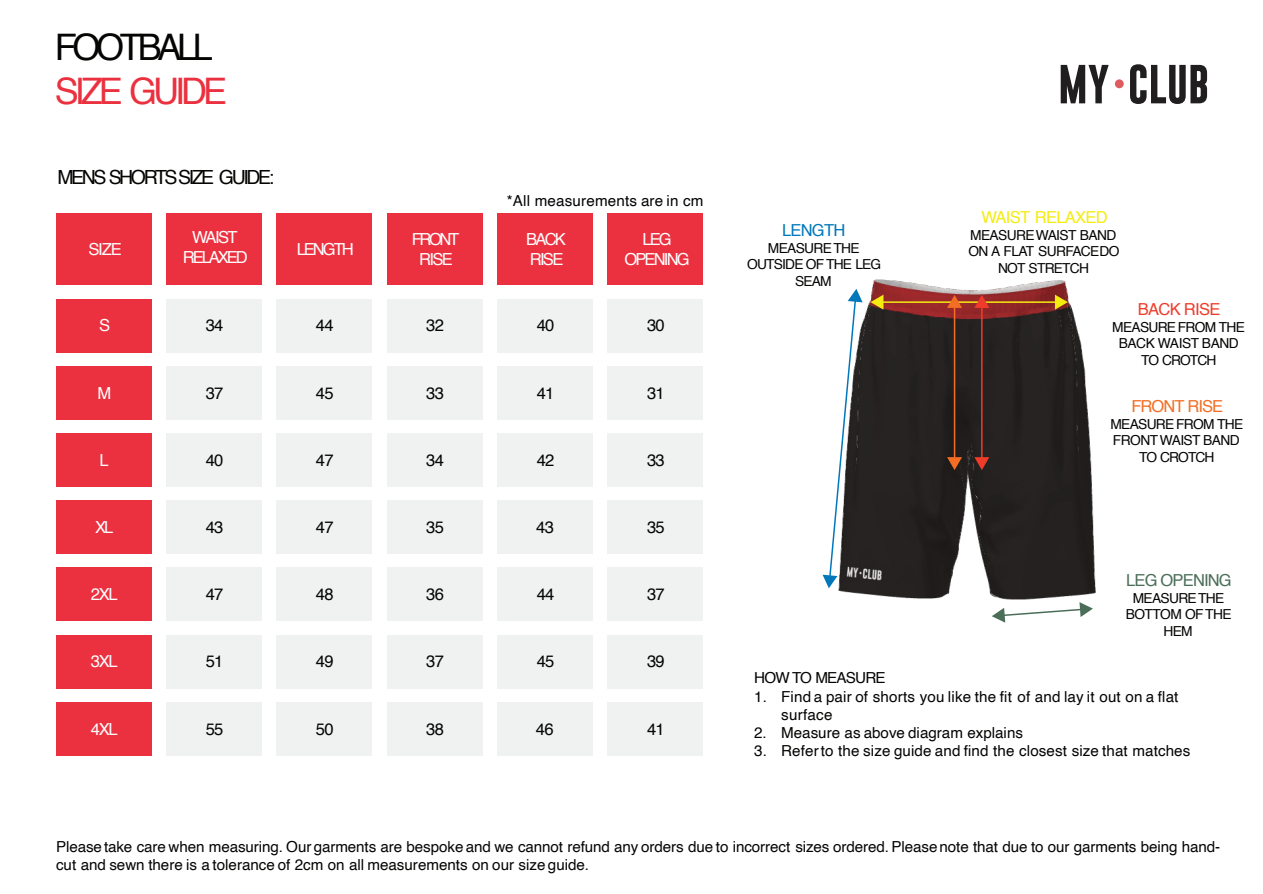
<style>
.page{position:relative;width:1263px;height:894px;background:#fff}
.page>*{position:absolute;margin:0;border:0;box-sizing:border-box;transform-origin:0 0}
.t1{font:36.6px "Helvetica";letter-spacing:-.11em;color:#eb313f}
.t2{font:36.6px "Helvetica";letter-spacing:-.12em;color:#050504}
.t3{font:19.5px "Helvetica";letter-spacing:-.125em;color:#040503}
.t4{font:16.65px/20px "Helvetica";letter-spacing:-.115em;color:#fff;text-align:center}
.t5{font:16.65px/20px "Helvetica";letter-spacing:-.145em;color:#fff;text-align:center}
.t6{font:16.5px "Helvetica";letter-spacing:-.05em;color:#050504}
.t7{font:16.5px "Helvetica";letter-spacing:-.045em;color:#f4ec10}
.t8{font:16.5px "Helvetica";letter-spacing:-.05em;color:#4b6e59}
.t9{font:16.5px "Helvetica";letter-spacing:-.055em;color:#f36e24}
.t10{font:16.5px "Helvetica";letter-spacing:-.045em;color:#ef3c2a}
.t11{font:16.5px "Helvetica";letter-spacing:-.045em;color:#0078ba}
.t12{font:15.15px/18.1px "Helvetica";letter-spacing:-.005em;color:#050504}
.t13{font:15.15px/18.1px "Helvetica";letter-spacing:.005em;color:#040503}
.t14{font:15.15px "Helvetica";letter-spacing:-.055em;color:#040503}
.t15{font:13.8px/16.5px "Helvetica";letter-spacing:-.05em;color:#040503;text-align:center}
</style>
<div class="page">
<div style="left:56px;top:213px;width:96px;height:72px;background:#eb313f"></div>
<div style="left:56px;top:299px;width:96px;height:53px;background:#eb313f"></div>
<div style="left:56px;top:366px;width:96px;height:53px;background:#eb313f"></div>
<div style="left:56px;top:433px;width:96px;height:54px;background:#eb313f"></div>
<div style="left:56px;top:500px;width:96px;height:54px;background:#eb313f"></div>
<div style="left:56px;top:567px;width:96px;height:54px;background:#eb313f"></div>
<div style="left:56px;top:634px;width:96px;height:54px;background:#eb313f"></div>
<div style="left:56px;top:702px;width:96px;height:53px;background:#eb313f"></div>
<div style="left:166px;top:213px;width:96px;height:72px;background:#eb313f"></div>
<div style="left:276px;top:213px;width:96px;height:72px;background:#eb313f"></div>
<div style="left:387px;top:213px;width:96px;height:72px;background:#eb313f"></div>
<div style="left:497px;top:213px;width:96px;height:72px;background:#eb313f"></div>
<div style="left:166px;top:299px;width:96px;height:53px;background:#f0f1f1"></div>
<div style="left:166px;top:366px;width:96px;height:53px;background:#f0f1f1"></div>
<div style="left:166px;top:433px;width:96px;height:54px;background:#f0f1f1"></div>
<div style="left:166px;top:500px;width:96px;height:54px;background:#f0f1f1"></div>
<div style="left:166px;top:567px;width:96px;height:54px;background:#f0f1f1"></div>
<div style="left:166px;top:634px;width:96px;height:54px;background:#f0f1f1"></div>
<div style="left:166px;top:702px;width:96px;height:53px;background:#f0f1f1"></div>
<div style="left:276px;top:299px;width:96px;height:53px;background:#f0f1f1"></div>
<div style="left:276px;top:366px;width:96px;height:53px;background:#f0f1f1"></div>
<div style="left:276px;top:433px;width:96px;height:54px;background:#f0f1f1"></div>
<div style="left:276px;top:500px;width:96px;height:54px;background:#f0f1f1"></div>
<div style="left:276px;top:567px;width:96px;height:54px;background:#f0f1f1"></div>
<div style="left:276px;top:634px;width:96px;height:54px;background:#f0f1f1"></div>
<div style="left:276px;top:702px;width:96px;height:53px;background:#f0f1f1"></div>
<div style="left:387px;top:299px;width:96px;height:53px;background:#f0f1f1"></div>
<div style="left:387px;top:366px;width:96px;height:53px;background:#f0f1f1"></div>
<div style="left:387px;top:433px;width:96px;height:54px;background:#f0f1f1"></div>
<div style="left:387px;top:500px;width:96px;height:54px;background:#f0f1f1"></div>
<div style="left:387px;top:567px;width:96px;height:54px;background:#f0f1f1"></div>
<div style="left:387px;top:634px;width:96px;height:54px;background:#f0f1f1"></div>
<div style="left:387px;top:702px;width:96px;height:53px;background:#f0f1f1"></div>
<div style="left:497px;top:299px;width:96px;height:53px;background:#f0f1f1"></div>
<div style="left:497px;top:366px;width:96px;height:53px;background:#f0f1f1"></div>
<div style="left:497px;top:433px;width:96px;height:54px;background:#f0f1f1"></div>
<div style="left:497px;top:500px;width:96px;height:54px;background:#f0f1f1"></div>
<div style="left:497px;top:567px;width:96px;height:54px;background:#f0f1f1"></div>
<div style="left:497px;top:634px;width:96px;height:54px;background:#f0f1f1"></div>
<div style="left:497px;top:702px;width:96px;height:53px;background:#f0f1f1"></div>
<div style="left:607px;top:213px;width:96px;height:72px;background:#eb313f"></div>
<div style="left:607px;top:299px;width:96px;height:53px;background:#f0f1f1"></div>
<div style="left:607px;top:366px;width:96px;height:53px;background:#f0f1f1"></div>
<div style="left:607px;top:433px;width:96px;height:54px;background:#f0f1f1"></div>
<div style="left:607px;top:500px;width:96px;height:54px;background:#f0f1f1"></div>
<div style="left:607px;top:567px;width:96px;height:54px;background:#f0f1f1"></div>
<div style="left:607px;top:634px;width:96px;height:54px;background:#f0f1f1"></div>
<div style="left:607px;top:702px;width:96px;height:53px;background:#f0f1f1"></div>
<img style="left:822px;top:279px;width:274px;height:344px">
<hr style="left:881px;top:301px;width:176px;height:2px;background:#f4ec10">
<svg style="left:870px;top:295px;width:13px;height:14px"></svg>
<svg style="left:1055px;top:295px;width:13px;height:14px"></svg>
<hr style="left:954px;top:306px;width:1px;height:153px;background:#f36e24">
<svg style="left:947px;top:295px;width:15px;height:13px"></svg>
<svg style="left:947px;top:457px;width:15px;height:13px"></svg>
<svg style="left:992px;top:602px;width:101px;height:20px"></svg>
<hr style="left:981px;top:306px;width:2px;height:153px;background:#ef3c2a">
<svg style="left:974px;top:295px;width:15px;height:13px"></svg>
<svg style="left:974px;top:457px;width:15px;height:13px"></svg>
<svg style="left:823px;top:289px;width:40px;height:299px"></svg>
<svg style="left:1061px;top:65px;width:48px;height:38px"></svg>
<svg style="left:1130px;top:64px;width:77px;height:40px"></svg>
<div style="left:1115px;top:79px;width:9px;height:9px;background:#de5c5f;border-radius:50%"></div>
<h1 class="t2" style="left:55px;top:32px;width:160px">FOOTBALL</h1>
<h1 class="t1" style="left:55px;top:76px;width:174px">SIZE GUIDE</h1>
<p class="t3" style="left:57px;top:169px;width:218px">MENS SHORTS SIZE GUIDE:</p>
<p class="t13" style="left:507px;top:193px;width:198px">*All measurements are in cm</p>
<p class="t4" style="left:88px;top:240px;width:35px">SIZE</p>
<p class="t4" style="left:183px;top:228px;width:66px">WAIST<br>RELAXED</p>
<p class="t4" style="left:297px;top:240px;width:58px">LENGTH</p>
<p class="t5" style="left:412px;top:230px;width:49px">FRONT<br>RISE</p>
<p class="t4" style="left:526px;top:230px;width:41px;text-align:left">BACK<br>RISE</p>
<p class="t4" style="left:624px;top:230px;width:67px">LEG<br>OPENING</p>
<p class="t11" style="left:782px;top:224px;width:65px">LENGTH</p>
<p class="t15" style="left:747px;top:241px;width:136px">MEASURE THE<br>OUTSIDE OF THE LEG<br>SEAM</p>
<p class="t7" style="left:981px;top:211px;width:128px">WAIST RELAXED</p>
<p class="t15" style="left:968px;top:227px;width:152px">MEASURE WAIST BAND<br>ON A FLAT SURFACE DO<br>NOT STRETCH</p>
<p class="t4" style="left:99px;top:316px;width:13px">S</p>
<p class="t6" style="left:206px;top:319px;width:19px">34</p>
<p class="t6" style="left:316px;top:319px;width:19px">44</p>
<p class="t6" style="left:426px;top:319px;width:19px">32</p>
<p class="t6" style="left:537px;top:319px;width:19px">40</p>
<p class="t6" style="left:647px;top:319px;width:19px">30</p>
<p class="t10" style="left:1138px;top:303px;width:84px">BACK RISE</p>
<p class="t15" style="left:1112px;top:319px;width:134px">MEASURE FROM THE<br>BACK WAIST BAND<br>TO CROTCH</p>
<p class="t4" style="left:97px;top:384px;width:15px">M</p>
<p class="t4" style="left:100px;top:451px;width:11px">L</p>
<p class="t6" style="left:206px;top:386px;width:19px">37</p>
<p class="t6" style="left:206px;top:453px;width:19px">40</p>
<p class="t6" style="left:316px;top:386px;width:19px">45</p>
<p class="t6" style="left:316px;top:453px;width:19px">47</p>
<p class="t6" style="left:426px;top:386px;width:19px">33</p>
<p class="t6" style="left:426px;top:453px;width:19px">34</p>
<p class="t6" style="left:537px;top:386px;width:19px">41</p>
<p class="t6" style="left:537px;top:453px;width:19px">42</p>
<p class="t6" style="left:647px;top:386px;width:19px">31</p>
<p class="t6" style="left:647px;top:453px;width:19px">33</p>
<p class="t9" style="left:1131px;top:400px;width:93px">FRONT RISE</p>
<p class="t15" style="left:1110px;top:416px;width:134px">MEASURE FROM THE<br>FRONT WAIST BAND<br>TO CROTCH</p>
<p class="t4" style="left:95px;top:518px;width:20px">XL</p>
<p class="t6" style="left:206px;top:520px;width:19px">43</p>
<p class="t6" style="left:316px;top:520px;width:19px">47</p>
<p class="t6" style="left:426px;top:520px;width:19px">35</p>
<p class="t6" style="left:536px;top:520px;width:19px">43</p>
<p class="t6" style="left:647px;top:520px;width:19px">35</p>
<p class="t4" style="left:91px;top:585px;width:28px">2XL</p>
<p class="t6" style="left:206px;top:588px;width:19px">47</p>
<p class="t6" style="left:316px;top:588px;width:19px">48</p>
<p class="t6" style="left:426px;top:588px;width:19px">36</p>
<p class="t6" style="left:537px;top:588px;width:19px">44</p>
<p class="t6" style="left:647px;top:588px;width:19px">37</p>
<p class="t8" style="left:1126px;top:574px;width:107px">LEG OPENING</p>
<p class="t15" style="left:1126px;top:590px;width:107px">MEASURE THE<br>BOTTOM OF THE<br>HEM</p>
<p class="t4" style="left:91px;top:652px;width:28px">3XL</p>
<p class="t6" style="left:206px;top:655px;width:19px">51</p>
<p class="t6" style="left:316px;top:655px;width:19px">49</p>
<p class="t6" style="left:426px;top:655px;width:19px">37</p>
<p class="t6" style="left:537px;top:655px;width:19px">45</p>
<p class="t6" style="left:647px;top:655px;width:19px">39</p>
<p class="t4" style="left:91px;top:719px;width:28px">4XL</p>
<p class="t6" style="left:206px;top:722px;width:19px">55</p>
<p class="t6" style="left:316px;top:722px;width:19px">50</p>
<p class="t6" style="left:426px;top:722px;width:19px">38</p>
<p class="t6" style="left:536px;top:722px;width:19px">46</p>
<p class="t6" style="left:647px;top:722px;width:19px">41</p>
<p class="t14" style="left:754px;top:672px;width:133px">HOW TO MEASURE</p>
<p class="t13" style="left:781px;top:688px;width:399px;text-indent:-27px">1. Find a pair of shorts you like the fit of and lay it out on a flat surface</p>
<p class="t13" style="left:754px;top:724px;width:270px">2. Measure as above diagram explains</p>
<p class="t13" style="left:754px;top:742px;width:438px">3. Refer to the size guide and find the closest size that matches</p>
<p class="t12" style="left:56px;top:838px;width:1166px">Please take care when measuring. Our garments are bespoke and we cannot refund any orders due to incorrect sizes ordered. Please note that due to our garments being hand&shy;cut and sewn there is a tolerance of 2cm on all measurements on our size guide.</p>
</div>
